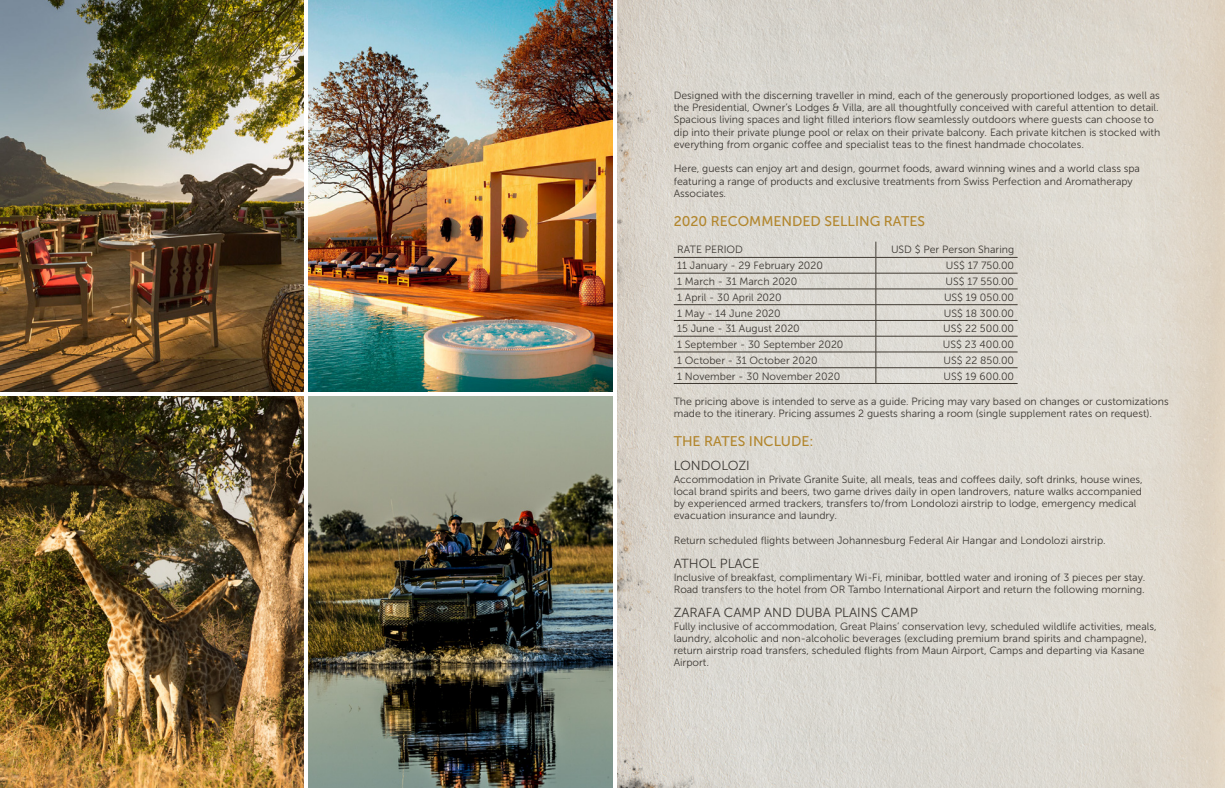
<style>
.page{position:relative;width:1225px;height:788px;background:#fff}
.page>*{position:absolute;margin:0;border:0;box-sizing:border-box;transform-origin:0 0}
.t1{font:14px "Museo Sans 500";color:#b2862d}
.t2{font:13.12px "Museo Sans 300";color:#3c3833}
.Table-Sub_Headings{font:10.5px/12.2px "Museo Sans 300";color:#3c3833}
</style>
<div class="page">
<img style="left:618px;top:0;width:607px;height:788px">
<img style="left:618px;top:0;width:173px;height:296px">
<img style="left:618px;top:452px;width:173px;height:336px">
<img style="left:309px;top:0;width:303px;height:392px">
<img style="left:309px;top:396px;width:303px;height:392px">
<img style="left:0;top:0;width:304px;height:392px">
<img style="left:0;top:396px;width:304px;height:392px">
<svg style="left:876px;top:242px;width:1px;height:141px"></svg>
<hr style="left:674px;top:273px;width:202px;height:1px;background:#403a32">
<hr style="left:674px;top:289px;width:202px;height:1px;background:#403a32">
<hr style="left:674px;top:304px;width:202px;height:1px;background:#403a32">
<hr style="left:674px;top:320px;width:202px;height:1px;background:#403a32">
<hr style="left:674px;top:336px;width:202px;height:1px;background:#403a32">
<hr style="left:674px;top:352px;width:202px;height:1px;background:#403a32">
<hr style="left:674px;top:367px;width:202px;height:1px;background:#403a32">
<hr style="left:674px;top:383px;width:202px;height:1px;background:#403a32">
<hr style="left:876px;top:273px;width:142px;height:1px;background:#403a32">
<hr style="left:876px;top:289px;width:142px;height:1px;background:#403a32">
<hr style="left:876px;top:304px;width:142px;height:1px;background:#403a32">
<hr style="left:876px;top:320px;width:142px;height:1px;background:#403a32">
<hr style="left:876px;top:336px;width:142px;height:1px;background:#403a32">
<hr style="left:876px;top:352px;width:142px;height:1px;background:#403a32">
<hr style="left:876px;top:367px;width:142px;height:1px;background:#403a32">
<hr style="left:876px;top:383px;width:142px;height:1px;background:#403a32">
<hr style="left:674px;top:257px;width:202px;height:1px;background:#403a32">
<hr style="left:876px;top:257px;width:142px;height:1px;background:#403a32">
<p class="Table-Sub_Headings" style="left:674px;top:89px;width:488px">Designed with the discerning traveller in mind, each of the generously proportioned lodges, as well as the Presidential, Owner’s Lodges &amp; Villa, are all thoughtfully conceived with careful attention to detail.<br>Spacious living spaces and light filled interiors flow seamlessly outdoors where guests can choose to dip into their private plunge pool or relax on their private balcony. Each private kitchen is stocked with everything from organic coffee and specialist teas to the finest handmade chocolates.</p>
<p class="Table-Sub_Headings" style="left:674px;top:163px;width:468px">Here, guests can enjoy art and design, gourmet foods, award winning wines and a world class spa featuring a range of products and exclusive treatments from Swiss Perfection and Aromatherapy<br>Associates.</p>
<p class="t1" style="left:674px;top:213px;width:253px">2020 RECOMMENDED SELLING RATES</p>
<p class="Table-Sub_Headings" style="left:677px;top:244px;width:67px">RATE PERIOD</p>
<p class="Table-Sub_Headings" style="left:891px;top:244px;width:125px">USD $ Per Person Sharing</p>
<p class="Table-Sub_Headings" style="left:677px;top:259px;width:147px">11 January - 29 February 2020</p>
<p class="Table-Sub_Headings" style="left:946px;top:259px;width:70px">US$ 17 750.00</p>
<p class="Table-Sub_Headings" style="left:677px;top:275px;width:122px">1 March - 31 March 2020</p>
<p class="Table-Sub_Headings" style="left:946px;top:275px;width:70px">US$ 17 550.00</p>
<p class="Table-Sub_Headings" style="left:677px;top:291px;width:106px">1 April - 30 April 2020</p>
<p class="Table-Sub_Headings" style="left:944px;top:291px;width:72px">US$ 19 050.00</p>
<p class="Table-Sub_Headings" style="left:677px;top:307px;width:105px">1 May - 14 June 2020</p>
<p class="Table-Sub_Headings" style="left:944px;top:307px;width:72px">US$ 18 300.00</p>
<p class="Table-Sub_Headings" style="left:677px;top:322px;width:124px">15 June - 31 August 2020</p>
<p class="Table-Sub_Headings" style="left:943px;top:322px;width:72px">US$ 22 500.00</p>
<p class="Table-Sub_Headings" style="left:677px;top:338px;width:168px">1 September - 30 September 2020</p>
<p class="Table-Sub_Headings" style="left:943px;top:338px;width:73px">US$ 23 400.00</p>
<p class="Table-Sub_Headings" style="left:677px;top:354px;width:142px">1 October - 31 October 2020</p>
<p class="Table-Sub_Headings" style="left:944px;top:354px;width:72px">US$ 22 850.00</p>
<p class="Table-Sub_Headings" style="left:677px;top:370px;width:165px">1 November - 30 November 2020</p>
<p class="Table-Sub_Headings" style="left:944px;top:370px;width:72px">US$ 19 600.00</p>
<p class="Table-Sub_Headings" style="left:674px;top:395px;width:496px">The pricing above is intended to serve as a guide. Pricing may vary based on changes or customizations made to the itinerary. Pricing assumes 2 guests sharing a room (single supplement rates on request).</p>
<p class="t1" style="left:674px;top:433px;width:141px">THE RATES INCLUDE:</p>
<p class="t2" style="left:674px;top:458px;width:78px">LONDOLOZI</p>
<p class="Table-Sub_Headings" style="left:674px;top:473px;width:471px">Accommodation in Private Granite Suite, all meals, teas and coffees daily, soft drinks, house wines, local brand spirits and beers, two game drives daily in open landrovers, nature walks accompanied by experienced armed trackers, transfers to/from Londolozi airstrip to lodge, emergency medical evacuation insurance and laundry.</p>
<p class="Table-Sub_Headings" style="left:674px;top:534px;width:434px">Return scheduled flights between Johannesburg Federal Air Hangar and Londolozi airstrip.</p>
<p class="t2" style="left:674px;top:556px;width:87px">ATHOL PLACE</p>
<p class="Table-Sub_Headings" style="left:674px;top:571px;width:473px">Inclusive of breakfast, complimentary Wi-Fi, minibar, bottled water and ironing of 3 pieces per stay.<br>Road transfers to the hotel from OR Tambo International Airport and return the following morning.</p>
<p class="t2" style="left:674px;top:605px;width:246px">ZARAFA CAMP AND DUBA PLAINS CAMP</p>
<p class="Table-Sub_Headings" style="left:674px;top:620px;width:484px">Fully inclusive of accommodation, Great Plains’ conservation levy, scheduled wildlife activities, meals, laundry, alcoholic and non-alcoholic beverages (excluding premium brand spirits and champagne), return airstrip road transfers, scheduled flights from Maun Airport, Camps and departing via Kasane Airport.</p>
</div>
